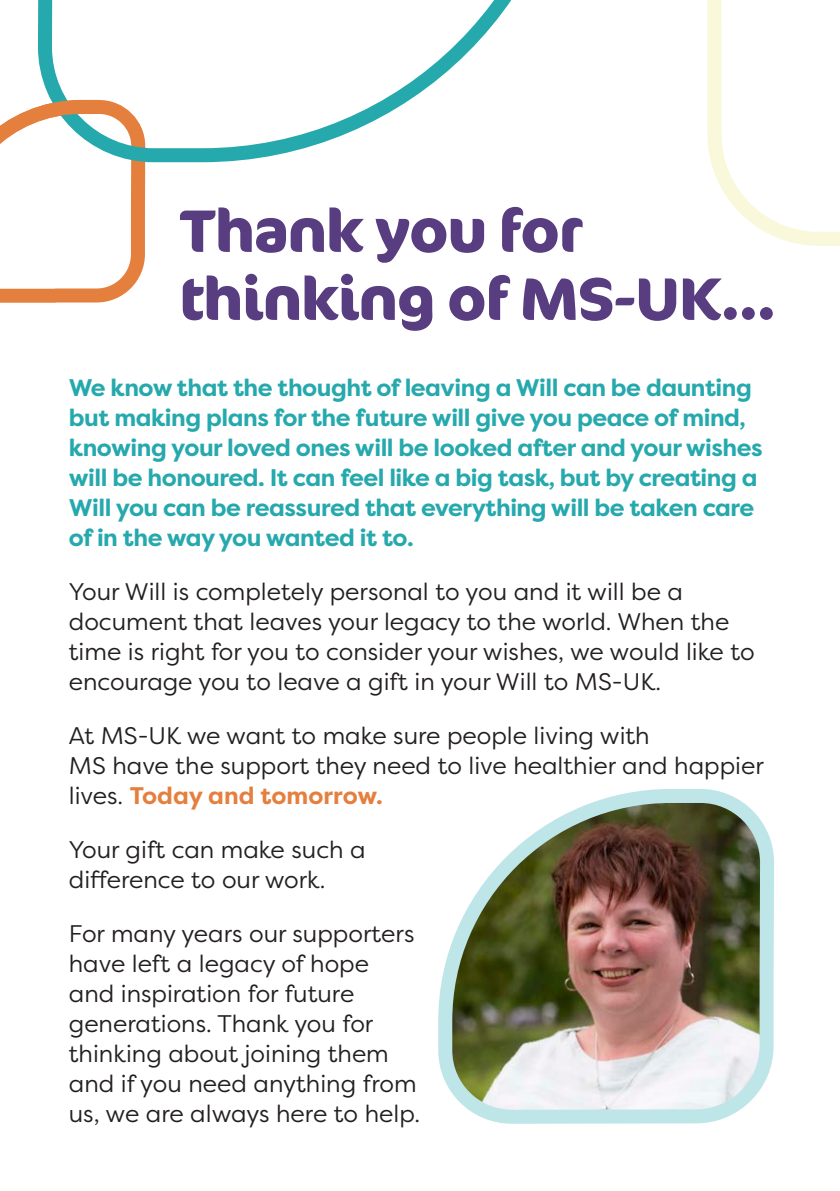
<style>
.page{position:relative;width:840px;height:1191px;background:#fff}
.page>*{position:absolute;margin:0;border:0;box-sizing:border-box;transform-origin:0 0}
.t1{font:700 60px/68px "Cocon Pro";letter-spacing:-.02em;color:#583d81}
.t2{font:24px/30px "Filson Pro";color:#231f20}
.t3{font:700 24px/30px "Filson Pro";letter-spacing:-.02em;color:#26a9ad}
.s1{font-weight:700;color:#e57f3e}
</style>
<div class="page">
<svg style="left:38px;top:0;width:474px;height:163px"></svg>
<img style="left:438px;top:789px;width:336px;height:335px">
<svg style="left:0;top:93px;width:152px;height:210px"></svg>
<svg style="left:707px;top:0;width:132px;height:246px"></svg>
<p class="t1" style="left:179px;top:195px;width:597px">Thank you for thinking of MS-UK…</p>
<p class="t3" style="left:69px;top:372px;width:695px">We know that the thought of leaving a Will can be daunting but making plans for the future will give you peace of mind, knowing your loved ones will be looked after and your wishes will be honoured. It can feel like a big task, but by creating a Will you can be reassured that everything will be taken care of in the way you wanted it to.</p>
<p class="t2" style="left:69px;top:575px;width:687px">Your Will is completely personal to you and it will be a document that leaves your legacy to the world. When the time is right for you to consider your wishes, we would like to encourage you to leave a gift in your Will to MS-UK.</p>
<p class="t2" style="left:69px;top:719px;width:696px">At MS-UK we want to make sure people living with<br>MS have the support they need to live healthier and happier lives. <span class="s1">Today and tomorrow.</span></p>
<p class="t2" style="left:69px;top:833px;width:298px">Your gift can make such a difference to our work.</p>
<p class="t2" style="left:69px;top:917px;width:352px">For many years our supporters have left a legacy of hope and inspiration for future generations. Thank you for thinking about joining them and if you need anything from us, we are always here to help.</p>
</div>
